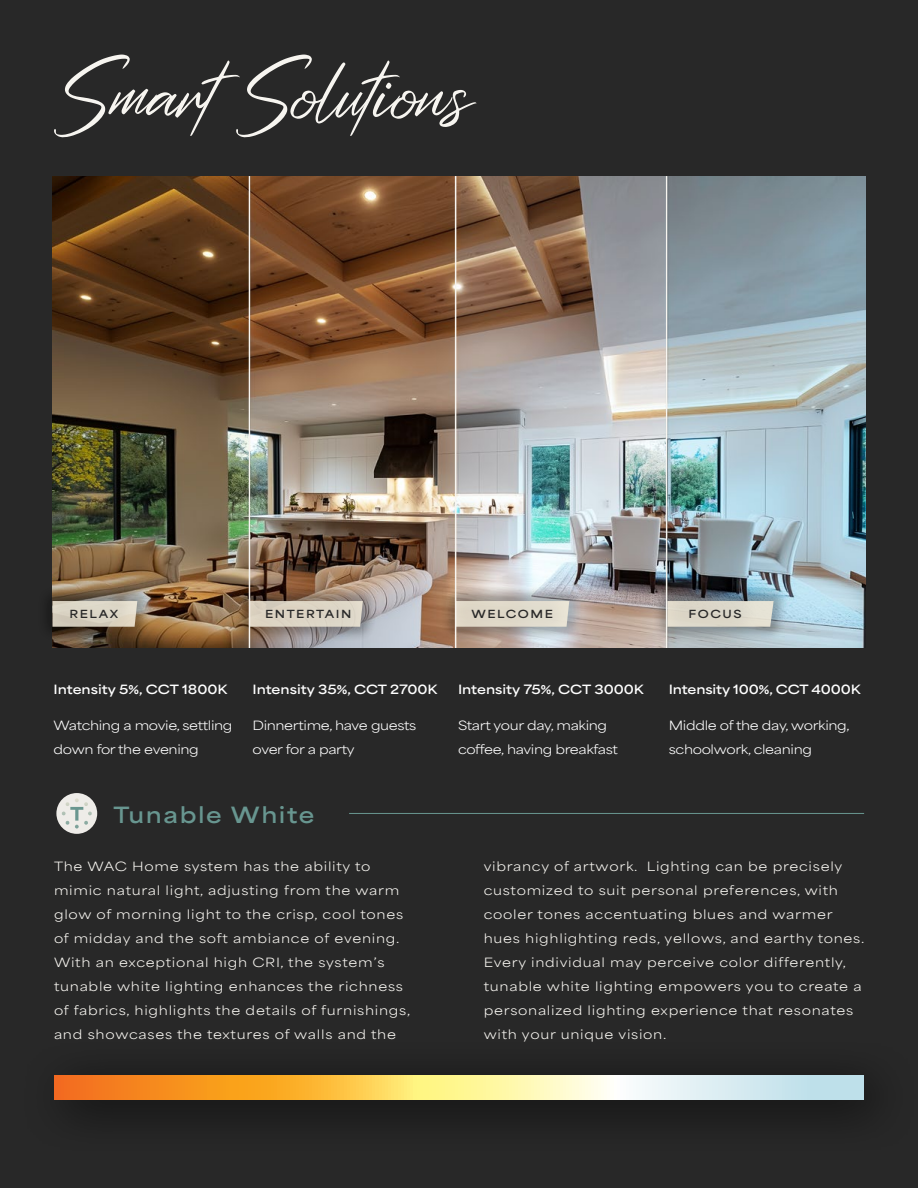
<style>
.page{position:relative;width:918px;height:1188px;background:#282828}
.page>*{position:absolute;margin:0;border:0;box-sizing:border-box;transform-origin:0 0}
.t1{font:93px "Antrilla";letter-spacing:.01em;color:#f7f5f0}
.t2{font:700 21px "Area Extended";letter-spacing:.075em;color:#689690}
.t3{font:12px/24px "Area Extended";letter-spacing:.06em;color:#f7f5f0}
.t4{font:12px/24px "Area Extended";letter-spacing:-.03em;color:#fff}
.t5{font:700 12px "Area Extended";letter-spacing:-.005em;color:#fff}
.t6{font:700 10.5px "Area Extended";letter-spacing:.15em;color:#282828}
</style>
<div class="page">
<div style="left:20px;top:1040px;width:897px;height:114px;background:#242424"></div>
<svg style="left:54px;top:1075px;width:810px;height:25px;background:#f0ce8a"></svg>
<div style="left:56px;top:793px;width:41px;height:41px;background:#eeece8;border-radius:50%"></div>
<img style="left:62px;top:798px;width:30px;height:31px">
<svg style="left:70px;top:807px;width:13px;height:14px"></svg>
<hr style="left:349px;top:813px;width:515px;height:1px;background:#689690">
<img style="left:53px;top:176px;width:813px;height:472px">
<div style="left:36px;top:585px;width:117px;height:58px;background:#000;opacity:.31"></div>
<div style="left:41px;top:584px;width:97px;height:59px;background:#000;opacity:.05"></div>
<div style="left:234px;top:585px;width:144px;height:58px;background:#000;opacity:.31"></div>
<div style="left:237px;top:584px;width:134px;height:58px;background:#000;opacity:.05"></div>
<div style="left:440px;top:585px;width:145px;height:58px;background:#000;opacity:.31"></div>
<div style="left:443px;top:584px;width:130px;height:59px;background:#000;opacity:.05"></div>
<div style="left:651px;top:585px;width:138px;height:58px;background:#000;opacity:.31"></div>
<svg style="left:761px;top:601px;width:13px;height:26px"></svg>
<div style="left:660px;top:584px;width:101px;height:58px;background:#000;opacity:.05"></div>
<hr style="left:249px;top:176px;width:1px;height:472px;background:#f7f5f0">
<hr style="left:455px;top:176px;width:1px;height:472px;background:#f7f5f0">
<hr style="left:666px;top:176px;width:1px;height:472px;background:#f7f5f0">
<h1 class="t1" style="left:54px;top:29px;width:420px">Smart Solutions</h1>
<p class="t6" style="left:69px;top:604px;width:50px">RELAX</p>
<p class="t6" style="left:265px;top:604px;width:88px">ENTERTAIN</p>
<p class="t6" style="left:471px;top:604px;width:83px">WELCOME</p>
<p class="t6" style="left:689px;top:604px;width:55px">FOCUS</p>
<p class="t5" style="left:54px;top:679px;width:175px">Intensity 5%, CCT 1800K</p>
<p class="t4" style="left:54px;top:712px;width:180px">Watching a movie, settling down for the evening</p>
<p class="t5" style="left:253px;top:679px;width:187px">Intensity 35%, CCT 2700K</p>
<p class="t4" style="left:253px;top:712px;width:165px">Dinnertime, have guests over for a party</p>
<p class="t5" style="left:458px;top:679px;width:187px">Intensity 75%, CCT 3000K</p>
<p class="t4" style="left:458px;top:712px;width:161px">Start your day, making coffee, having breakfast</p>
<p class="t5" style="left:669px;top:679px;width:193px">Intensity 100%, CCT 4000K</p>
<p class="t4" style="left:669px;top:712px;width:182px">Middle of the day, working, schoolwork, cleaning</p>
<h2 class="t2" style="left:113px;top:796px;width:203px">Tunable White</h2>
<p class="t3" style="left:54px;top:853px;width:358px">The WAC Home system has the ability to mimic natural light, adjusting from the warm glow of morning light to the crisp, cool tones of midday and the soft ambiance of evening.<br>With an exceptional high CRI, the system’s tunable white lighting enhances the richness of fabrics, highlights the details of furnishings, and showcases the textures of walls and the</p>
<p class="t3" style="left:484px;top:853px;width:382px">vibrancy of artwork. Lighting can be precisely customized to suit personal preferences, with cooler tones accentuating blues and warmer hues highlighting reds, yellows, and earthy tones.<br>Every individual may perceive color differently, tunable white lighting empowers you to create a personalized lighting experience that resonates with your unique vision.</p>
</div>
